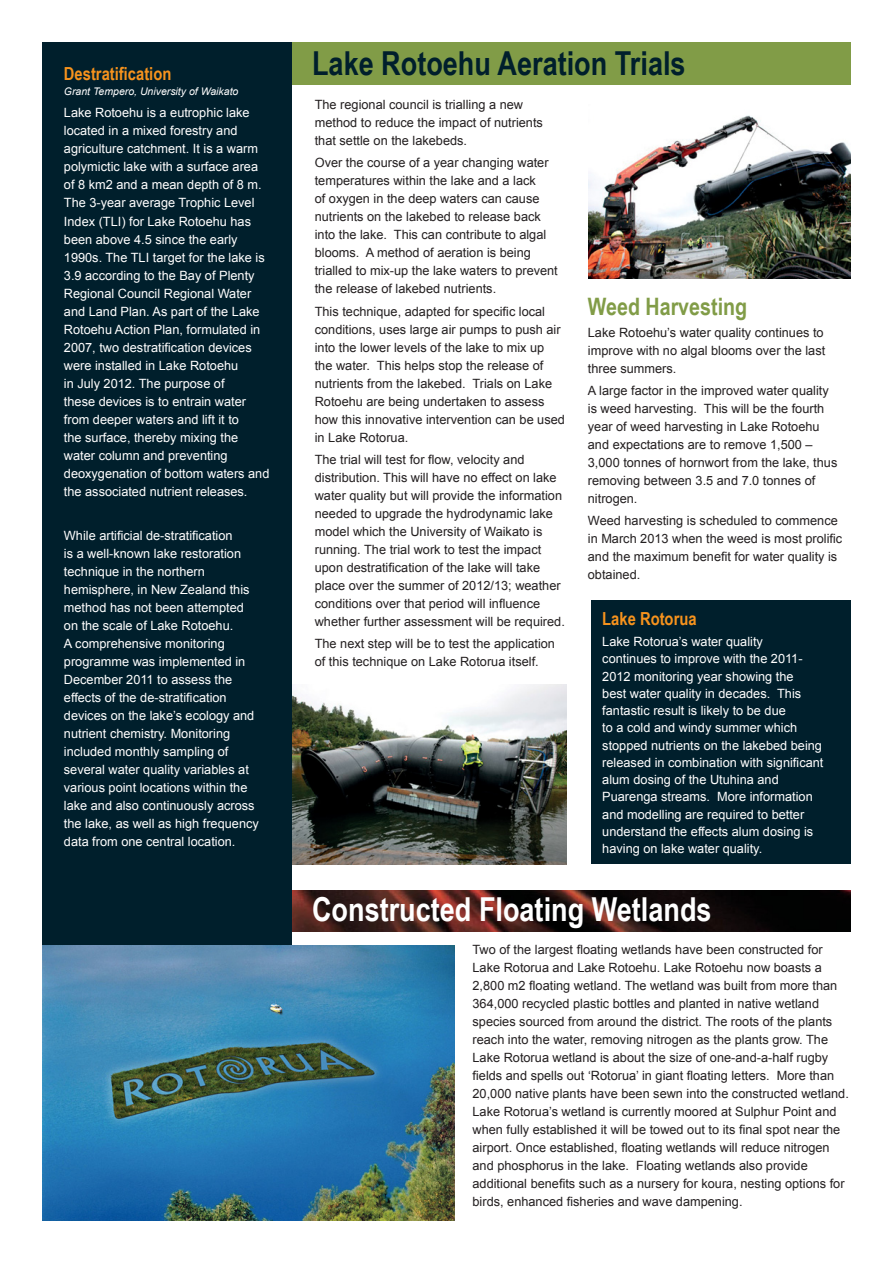
<style>
.page{position:relative;width:893px;height:1263px;background:#fff}
.page>*{position:absolute;margin:0;border:0;box-sizing:border-box;transform-origin:0 0}
.t1{font:700 33px "Arial Narrow";color:#fff}
.t2{font:700 33px "Arial Narrow";color:#001f2c}
.t3{font:700 24px "Arial Narrow";color:#819c47}
.t4{font:700 18px "Arial Narrow";color:#f7931d}
.t5{font:12.75px/18px "Arial";color:#231f20}
.t6{font:12.75px/18px "Arial";color:#fff}
.t7{font:italic 10.5px "Arial";color:#fff}
</style>
<div class="page">
<img style="left:292px;top:684px;width:274px;height:180px">
<img style="left:292px;top:891px;width:558px;height:41px">
<div style="left:43px;top:43px;width:249px;height:902px;background:#001f2c"></div>
<div style="left:591px;top:601px;width:259px;height:263px;background:#001f2c"></div>
<img style="left:43px;top:945px;width:411px;height:275px">
<div style="left:292px;top:43px;width:558px;height:42px;background:#819c47"></div>
<img style="left:588px;top:115px;width:262px;height:164px">
<h3 class="t4" style="left:64px;top:64px;width:109px">Destratification</h3>
<p class="t7" style="left:64px;top:86px;width:176px">Grant Tempero, University of Waikato</p>
<p class="t6" style="left:64px;top:104px;width:207px">Lake Rotoehu is a eutrophic lake located in a mixed forestry and agriculture catchment. It is a warm polymictic lake with a surface area of 8 km2 and a mean depth of 8 m.<br>The 3-year average Trophic Level<br>Index (TLI) for Lake Rotoehu has been above 4.5 since the early<br>1990s. The TLI target for the lake is<br>3.9 according to the Bay of Plenty<br>Regional Council Regional Water and Land Plan. As part of the Lake<br>Rotoehu Action Plan, formulated in<br>2007, two destratification devices were installed in Lake Rotoehu<br>in July 2012. The purpose of<br>these devices is to entrain water from deeper waters and lift it to<br>the surface, thereby mixing the water column and preventing deoxygenation of bottom waters and the associated nutrient releases.</p>
<p class="t6" style="left:64px;top:527px;width:196px">While artificial de-stratification<br>is a well-known lake restoration technique in the northern hemisphere, in New Zealand this method has not been attempted on the scale of Lake Rotoehu.<br>A comprehensive monitoring programme was implemented in<br>December 2011 to assess the effects of the de-stratification devices on the lake’s ecology and nutrient chemistry. Monitoring included monthly sampling of several water quality variables at various point locations within the lake and also continuously across the lake, as well as high frequency data from one central location.</p>
<h1 class="t2" style="left:312px;top:45px;width:375px">Lake Rotoehu Aeration Trials</h1>
<p class="t5" style="left:315px;top:96px;width:230px">The regional council is trialling a new method to reduce the impact of nutrients that settle on the lakebeds.</p>
<p class="t5" style="left:315px;top:154px;width:245px">Over the course of a year changing water temperatures within the lake and a lack<br>of oxygen in the deep waters can cause nutrients on the lakebed to release back into the lake. This can contribute to algal blooms. A method of aeration is being trialled to mix-up the lake waters to prevent the release of lakebed nutrients.</p>
<p class="t5" style="left:315px;top:302px;width:252px">This technique, adapted for specific local conditions, uses large air pumps to push air into the lower levels of the lake to mix up the water. This helps stop the release of nutrients from the lakebed. Trials on Lake Rotoehu are being undertaken to assess how this innovative intervention can be used in Lake Rotorua.</p>
<p class="t5" style="left:315px;top:451px;width:252px">The trial will test for flow, velocity and distribution. This will have no effect on lake water quality but will provide the information needed to upgrade the hydrodynamic lake model which the University of Waikato is running. The trial work to test the impact upon destratification of the lake will take place over the summer of 2012/13; weather conditions over that period will influence whether further assessment will be required.</p>
<p class="t5" style="left:315px;top:635px;width:242px">The next step will be to test the application of this technique on Lake Rotorua itself.</p>
<h2 class="t3" style="left:588px;top:292px;width:161px">Weed Harvesting</h2>
<p class="t5" style="left:588px;top:323px;width:239px">Lake Rotoehu’s water quality continues to improve with no algal blooms over the last three summers.</p>
<p class="t5" style="left:588px;top:382px;width:251px">A large factor in the improved water quality is weed harvesting. This will be the fourth year of weed harvesting in Lake Rotoehu and expectations are to remove 1,500 – 3,000 tonnes of hornwort from the lake, thus removing between 3.5 and 7.0 tonnes of nitrogen.</p>
<p class="t5" style="left:588px;top:512px;width:256px">Weed harvesting is scheduled to commence in March 2013 when the weed is most prolific and the maximum benefit for water quality is obtained.</p>
<h3 class="t4" style="left:602px;top:608px;width:96px">Lake Rotorua</h3>
<p class="t6" style="left:602px;top:633px;width:223px;line-height:17.2px">Lake Rotorua’s water quality<br>continues to improve with the 2011- 2012 monitoring year showing the<br>best water quality in decades. This fantastic result is likely to be due<br>to a cold and windy summer which stopped nutrients on the lakebed being released in combination with significant alum dosing of the Utuhina and Puarenga streams. More information and modelling are required to better understand the effects alum dosing is having on lake water quality.</p>
<h1 class="t1" style="left:312px;top:890px;width:401px">Constructed Floating Wetlands</h1>
<p class="t5" style="left:472px;top:941px;width:378px">Two of the largest floating wetlands have been constructed for Lake Rotorua and Lake Rotoehu. Lake Rotoehu now boasts a 2,800 m2 floating wetland. The wetland was built from more than 364,000 recycled plastic bottles and planted in native wetland species sourced from around the district. The roots of the plants reach into the water, removing nitrogen as the plants grow. The Lake Rotorua wetland is about the size of one-and-a-half rugby fields and spells out ‘Rotorua’ in giant floating letters. More than 20,000 native plants have been sewn into the constructed wetland.<br>Lake Rotorua’s wetland is currently moored at Sulphur Point and when fully established it will be towed out to its final spot near the airport. Once established, floating wetlands will reduce nitrogen and phosphorus in the lake. Floating wetlands also provide additional benefits such as a nursery for koura, nesting options for birds, enhanced fisheries and wave dampening.</p>
</div>
